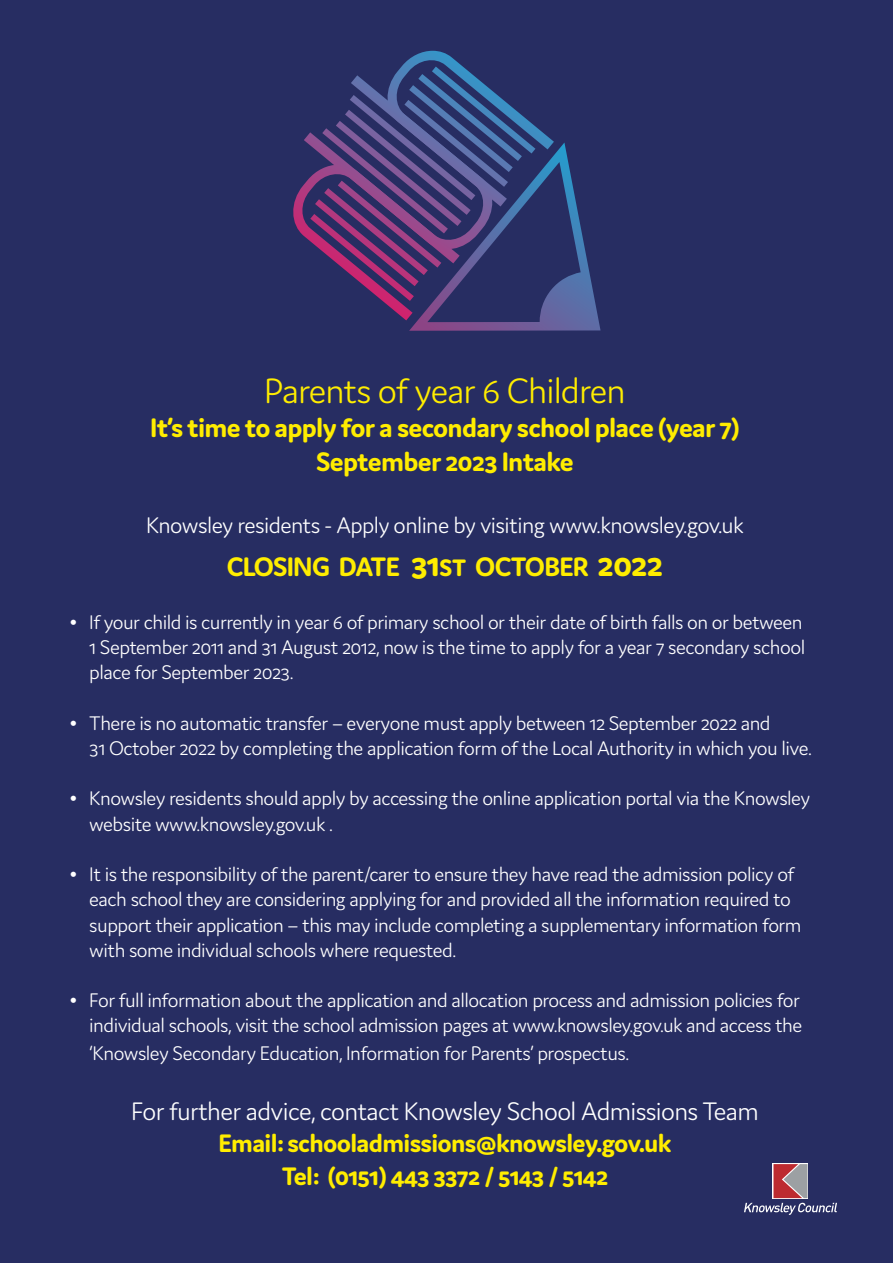
<style>
.page{position:relative;width:893px;height:1263px;background:#272d62}
.page>*{position:absolute;margin:0;border:0;box-sizing:border-box;transform-origin:0 0}
.t1{font:300 37.5px "Domus";letter-spacing:-.025em;color:#ffed00}
.t2{font:700 28.5px/34.2px "Domus";letter-spacing:-.025em;color:#ffed00;text-align:center}
.t3{font:700 27px/32.4px "Domus";letter-spacing:-.025em;color:#ffed00;text-align:center}
.t4{font:300 27px "Domus";letter-spacing:-.025em;color:#fff}
.t5{font:300 24px "Domus";letter-spacing:-.025em;color:#fff}
.t6{font:300 21px/25.2px "Domus";letter-spacing:-.025em;color:#fff}
.s1{font-size:36px}
.s2{font-family:"Swiss 721 BT";font-size:18.15px}
</style>
<div class="page">
<div style="left:772px;top:1163px;width:36px;height:36px;background:#fff"></div>
<svg style="left:744px;top:1164px;width:93px;height:51px"></svg>
<svg style="left:293px;top:51px;width:308px;height:280px"></svg>
<h1 class="t1" style="left:264px;top:370px;width:363px">Parents of year 6 Children</h1>
<h2 class="t2" style="left:150px;top:410px;width:591px">It’s time to apply for a secondary school place (year 7)<br>September 2023 Intake</h2>
<p class="t5" style="left:146px;top:512px;width:599px">Knowsley residents - Apply online by visiting www.knowsley.gov.uk</p>
<h2 class="t2" style="left:227px;top:549px;width:438px">CLOSING DATE <span class="s1">31</span>st OCTOBER <span class="s1">2022</span></h2>
<p class="t6" style="left:89px;top:609px;width:717px;text-indent:-21px"><span class="s2">•</span> If your child is currently in year 6 of primary school or their date of birth falls on or between<br>1 September 2011 and 31 August 2012, now is the time to apply for a year 7 secondary school place for September 2023.</p>
<p class="t6" style="left:89px;top:710px;width:724px;text-indent:-21px"><span class="s2">•</span> There is no automatic transfer – everyone must apply between 12 September 2022 and<br>31 October 2022 by completing the application form of the Local Authority in which you live.</p>
<p class="t6" style="left:89px;top:786px;width:722px;text-indent:-21px"><span class="s2">•</span> Knowsley residents should apply by accessing the online application portal via the Knowsley website www.knowsley.gov.uk .</p>
<p class="t6" style="left:89px;top:861px;width:714px;text-indent:-21px"><span class="s2">•</span> It is the responsibility of the parent/carer to ensure they have read the admission policy of each school they are considering applying for and provided all the information required to support their application – this may include completing a supplementary information form with some individual schools where requested.</p>
<p class="t6" style="left:68px;top:987px;width:736px;text-align:right"><span class="s2">•</span> For full information about the application and allocation process and admission policies for individual schools, visit the school admission pages at www.knowsley.gov.uk and access the</p>
<p class="t6" style="left:89px;top:1040px;width:541px">‘Knowsley Secondary Education, Information for Parents’ prospectus.</p>
<p class="t4" style="left:131px;top:1096px;width:629px">For further advice, contact Knowsley School Admissions Team</p>
<p class="t3" style="left:219px;top:1127px;width:454px">Email: schooladmissions@knowsley.gov.uk<br>Tel: (0151) 443 3372 / 5143 / 5142</p>
</div>
